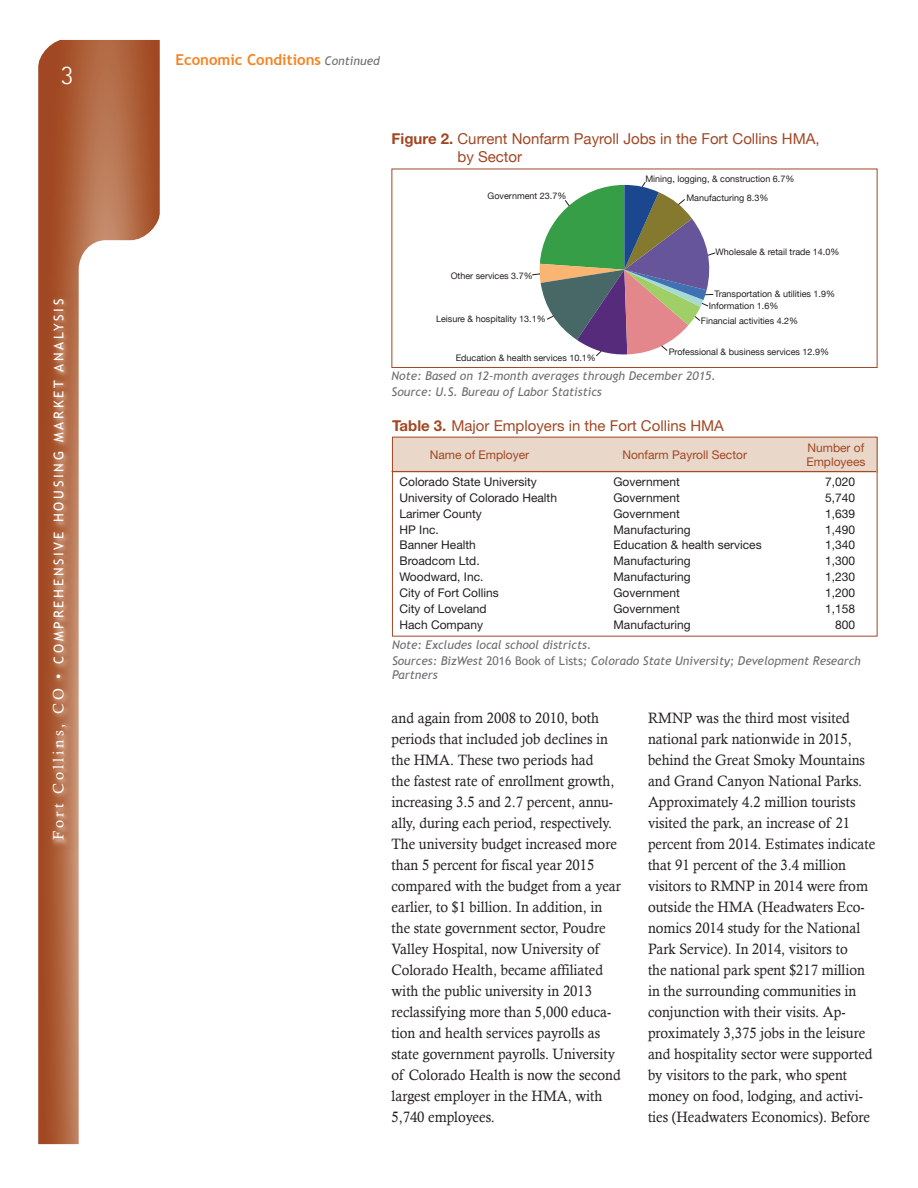
<style>
.page{position:relative;width:918px;height:1188px;background:#fff}
.page>*{position:absolute;margin:0;border:0;box-sizing:border-box;transform-origin:0 0}
.t1{font:300 27px "Rotis Sans Serif";color:#fff}
.body_text{font:15px/21px "Calisto";color:#231f20;scale:.95 1}
.t2{font:15px/18px "Helvetica Neue";color:#a14723}
.t3{font:15px "Helvetica Neue";color:#a14723}
.t4{font:700 15px "Trebuchet MS";color:#f58220}
.t5{font:13.5px "Trebuchet MS";letter-spacing:.2em;color:#fff}
.level2{font:12px "Helvetica Neue";color:#231f20}
.t6{font:italic 12px/13.5px "Trebuchet MS";color:#6d6e71}
.t7{font:12px/13.5px "Helvetica Neue";color:#a14723}
.t8{font:9px "Helvetica Neue";color:#231f20}
.s1{font-family:"Calisto";font-size:15px}
.s2{font-weight:400;font-style:italic;font-size:12px;color:#6d6e71}
.s3{font-weight:700}
.s4{font-style:normal}
</style>
<div class="page">
<svg style="left:38px;top:40px;width:122px;height:1104px;background:#af6440"></svg>
<svg style="left:79px;top:240px;width:81px;height:904px"></svg>
<svg style="left:38px;top:39px;width:30px;height:30px"></svg>
<svg style="left:130px;top:210px;width:30px;height:36px"></svg>
<img style="left:46px;top:290px;width:31px;height:560px">
<div style="left:392px;top:437px;width:486px;height:35px;background:#e9d7ca"></div>
<hr style="left:392px;top:471px;width:484px;height:1px;background:#a14723">
<div style="left:392px;top:169px;width:486px;height:199px;border:1px solid #a14723"></div>
<svg style="left:532px;top:182px;width:184px;height:174px"></svg>
<h1 class="t1" style="left:61px;top:60px;width:14px">3</h1>
<p class="t5" style="left:51px;top:840px;width:543px;rotate:-90deg"><span class="s1">Fort Collins, CO •</span> COMPREHENSIVE HOUSING MARKET ANALYSIS</p>
<p class="t4" style="left:176px;top:50px;width:206px">Economic Conditions <span class="s2">Continued</span></p>
<p class="t2" style="left:457px;top:130px;width:364px;text-indent:-66px"><span class="s3">Figure 2.</span> Current Nonfarm Payroll Jobs in the Fort Collins HMA, by Sector</p>
<p class="t8" style="left:488px;top:191px;width:80px">Government 23.7%</p>
<p class="t8" style="left:451px;top:271px;width:84px">Other services 3.7%</p>
<p class="t8" style="left:436px;top:314px;width:111px">Leisure &amp; hospitality 13.1%</p>
<p class="t8" style="left:456px;top:352px;width:142px">Education &amp; health services 10.1%</p>
<p class="t8" style="left:645px;top:173px;width:151px">Mining, logging, &amp; construction 6.7%</p>
<p class="t8" style="left:686px;top:193px;width:84px">Manufacturing 8.3%</p>
<p class="t8" style="left:716px;top:246px;width:125px">Wholesale &amp; retail trade 14.0%</p>
<p class="t8" style="left:714px;top:288px;width:122px">Transportation &amp; utilities 1.9%</p>
<p class="t8" style="left:701px;top:315px;width:99px">Financial activities 4.2%</p>
<p class="t8" style="left:709px;top:301px;width:71px">Information 1.6%</p>
<p class="t8" style="left:669px;top:346px;width:162px">Professional &amp; business services 12.9%</p>
<p class="t6" style="left:392px;top:369px;width:326px">Note: Based on 12-month averages through December 2015.</p>
<p class="t6" style="left:392px;top:385px;width:212px">Source: U.S. Bureau of Labor Statistics</p>
<p class="t3" style="left:392px;top:417px;width:333px"><span class="s3">Table 3.</span> Major Employers in the Fort Collins HMA</p>
<p class="t7" style="left:430px;top:448px;width:101px">Name of Employer</p>
<p class="t7" style="left:622px;top:448px;width:126px">Nonfarm Payroll Sector</p>
<p class="t7" style="left:806px;top:441px;width:61px">Number of<br>Employees</p>
<p class="level2" style="left:400px;top:475px;width:139px">Colorado State University</p>
<p class="level2" style="left:613px;top:475px;width:68px">Government</p>
<p class="level2" style="left:825px;top:475px;width:32px">7,020</p>
<p class="level2" style="left:400px;top:490px;width:159px">University of Colorado Health</p>
<p class="level2" style="left:613px;top:490px;width:68px">Government</p>
<p class="level2" style="left:825px;top:490px;width:32px">5,740</p>
<p class="level2" style="left:400px;top:506px;width:84px">Larimer County</p>
<p class="level2" style="left:613px;top:506px;width:68px">Government</p>
<p class="level2" style="left:825px;top:506px;width:32px">1,639</p>
<p class="level2" style="left:400px;top:522px;width:41px">HP Inc.</p>
<p class="level2" style="left:613px;top:522px;width:79px">Manufacturing</p>
<p class="level2" style="left:825px;top:522px;width:32px">1,490</p>
<p class="level2" style="left:400px;top:538px;width:78px">Banner Health</p>
<p class="level2" style="left:613px;top:538px;width:150px">Education &amp; health services</p>
<p class="level2" style="left:825px;top:538px;width:32px">1,340</p>
<p class="level2" style="left:400px;top:554px;width:82px">Broadcom Ltd.</p>
<p class="level2" style="left:613px;top:554px;width:79px">Manufacturing</p>
<p class="level2" style="left:825px;top:554px;width:32px">1,300</p>
<p class="level2" style="left:400px;top:570px;width:85px">Woodward, Inc.</p>
<p class="level2" style="left:613px;top:570px;width:79px">Manufacturing</p>
<p class="level2" style="left:825px;top:570px;width:32px">1,230</p>
<p class="level2" style="left:400px;top:586px;width:101px">City of Fort Collins</p>
<p class="level2" style="left:613px;top:586px;width:68px">Government</p>
<p class="level2" style="left:825px;top:586px;width:32px">1,200</p>
<p class="level2" style="left:400px;top:602px;width:89px">City of Loveland</p>
<p class="level2" style="left:613px;top:602px;width:68px">Government</p>
<p class="level2" style="left:825px;top:602px;width:32px">1,158</p>
<p class="level2" style="left:400px;top:618px;width:85px">Hach Company</p>
<p class="level2" style="left:613px;top:618px;width:79px">Manufacturing</p>
<p class="level2" style="left:835px;top:618px;width:22px">800</p>
<p class="t6" style="left:392px;top:638px;width:201px">Note: Excludes local school districts.</p>
<p class="t6" style="left:392px;top:654px;width:470px">Sources: BizWest <span class="s4">2016 Book of Lists</span>; Colorado State University; Development Research<br>Partners</p>
<p class="body_text" style="left:392px;top:707px;width:243px">and again from 2008 to 2010, both periods that included job declines in the HMA. These two periods had<br>the fastest rate of enrollment growth, increasing 3.5 and 2.7 percent, annu&shy;ally, during each period, respectively.<br>The university budget increased more than 5 percent for fiscal year 2015 compared with the budget from a year earlier, to $1 billion. In addition, in the state government sector, Poudre Valley Hospital, now University of Colorado Health, became affiliated with the public university in 2013 reclassifying more than 5,000 educa&shy;tion and health services payrolls as state government payrolls. University of Colorado Health is now the second largest employer in the HMA, with 5,740 employees.</p>
<p class="body_text" style="left:648px;top:707px;width:241px">RMNP was the third most visited national park nationwide in 2015, behind the Great Smoky Mountains and Grand Canyon National Parks.<br>Approximately 4.2 million tourists visited the park, an increase of 21 percent from 2014. Estimates indicate that 91 percent of the 3.4 million visitors to RMNP in 2014 were from outside the HMA (Headwaters Eco&shy;nomics 2014 study for the National Park Service). In 2014, visitors to<br>the national park spent $217 million in the surrounding communities in conjunction with their visits. Ap&shy;proximately 3,375 jobs in the leisure and hospitality sector were supported by visitors to the park, who spent money on food, lodging, and activi&shy;ties (Headwaters Economics). Before</p>
</div>
